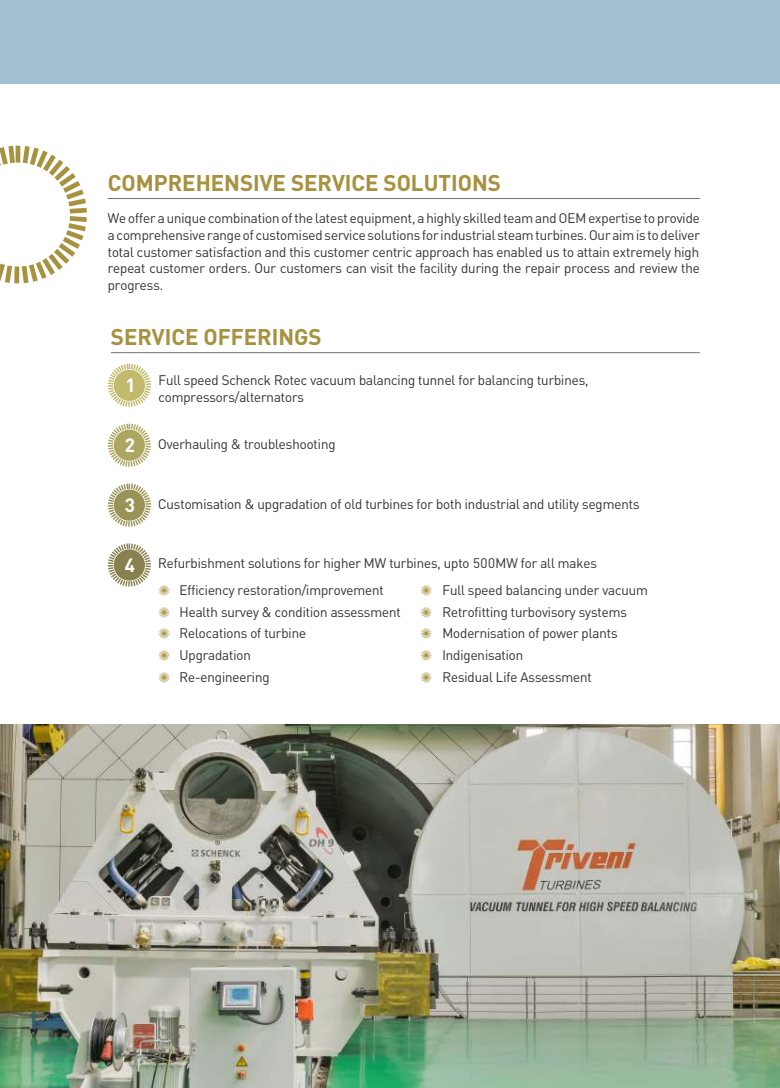
<style>
.page{position:relative;width:780px;height:1088px;background:#fff}
.page>*{position:absolute;margin:0;border:0;box-sizing:border-box;transform-origin:0 0}
.t1{font:700 22.5px "Sapient Sans";color:#a6923f}
.t2{font:700 19.12px "Sapient Sans";color:#fefefe}
.t3{font:13.75px/16.6px "Sapient Sans";color:#373435;text-align:justify}
.s1{font-weight:700;font-size:19.12px;color:#fefefe}
</style>
<div class="page">
<div style="left:0;top:0;width:780px;height:84px;background:#a2c0d2"></div>
<svg style="left:0;top:146px;width:87px;height:137px"></svg>
<img style="left:0;top:725px;width:780px;height:363px">
<hr style="left:108px;top:198px;width:591px;height:1px;background:#727376">
<hr style="left:111px;top:352px;width:588px;height:1px;background:#727376">
<svg style="left:108px;top:364px;width:43px;height:43px"></svg>
<svg style="left:108px;top:424px;width:43px;height:43px"></svg>
<svg style="left:108px;top:484px;width:43px;height:43px"></svg>
<svg style="left:108px;top:543px;width:43px;height:43px"></svg>
<h1 class="t1" style="left:108px;top:169px;width:394px">COMPREHENSIVE SERVICE SOLUTIONS</h1>
<p class="t3" style="left:108px;top:210px;width:593px">We offer a unique combination of the latest equipment, a highly skilled team and OEM expertise to provide a comprehensive range of customised service solutions for industrial steam turbines. Our aim is to deliver total customer satisfaction and this customer centric approach has enabled us to attain extremely high repeat customer orders. Our customers can visit the facility during the repair process and review the progress.</p>
<h1 class="t1" style="left:111px;top:322px;width:212px">SERVICE OFFERINGS</h1>
<p class="t3" style="left:158px;top:372px;width:431px">Full speed Schenck Rotec vacuum balancing tunnel for balancing turbines, compressors/alternators</p>
<p class="t3" style="left:158px;top:435px;width:179px">Overhauling &amp; troubleshooting</p>
<h2 class="t2" style="left:126px;top:373px;width:10px">1</h2>
<h2 class="t2" style="left:124px;top:433px;width:12px">2</h2>
<p class="t3" style="left:124px;top:495px;width:516px"><span class="s1">3</span> Customisation &amp; upgradation of old turbines for both industrial and utility segments</p>
<h2 class="t2" style="left:124px;top:548px;width:13px">34</h2>
<p class="t3" style="left:158px;top:555px;width:440px">Refurbishment solutions for higher MW turbines, upto 500MW for all makes</p>
<p class="t3" style="left:179px;top:582px;width:206px">Efficiency restoration/improvement</p>
<p class="t3" style="left:442px;top:582px;width:207px">Full speed balancing under vacuum</p>
<p class="t3" style="left:179px;top:603px;width:223px">Health survey &amp; condition assessment</p>
<p class="t3" style="left:442px;top:603px;width:186px">Retrofitting turbovisory systems</p>
<p class="t3" style="left:179px;top:625px;width:128px">Relocations of turbine</p>
<p class="t3" style="left:442px;top:625px;width:177px">Modernisation of power plants</p>
<p class="t3" style="left:179px;top:646px;width:73px">Upgradation</p>
<p class="t3" style="left:442px;top:646px;width:82px">Indigenisation</p>
<p class="t3" style="left:179px;top:668px;width:92px">Re-engineering</p>
<p class="t3" style="left:442px;top:668px;width:151px">Residual Life Assessment</p>
</div>
